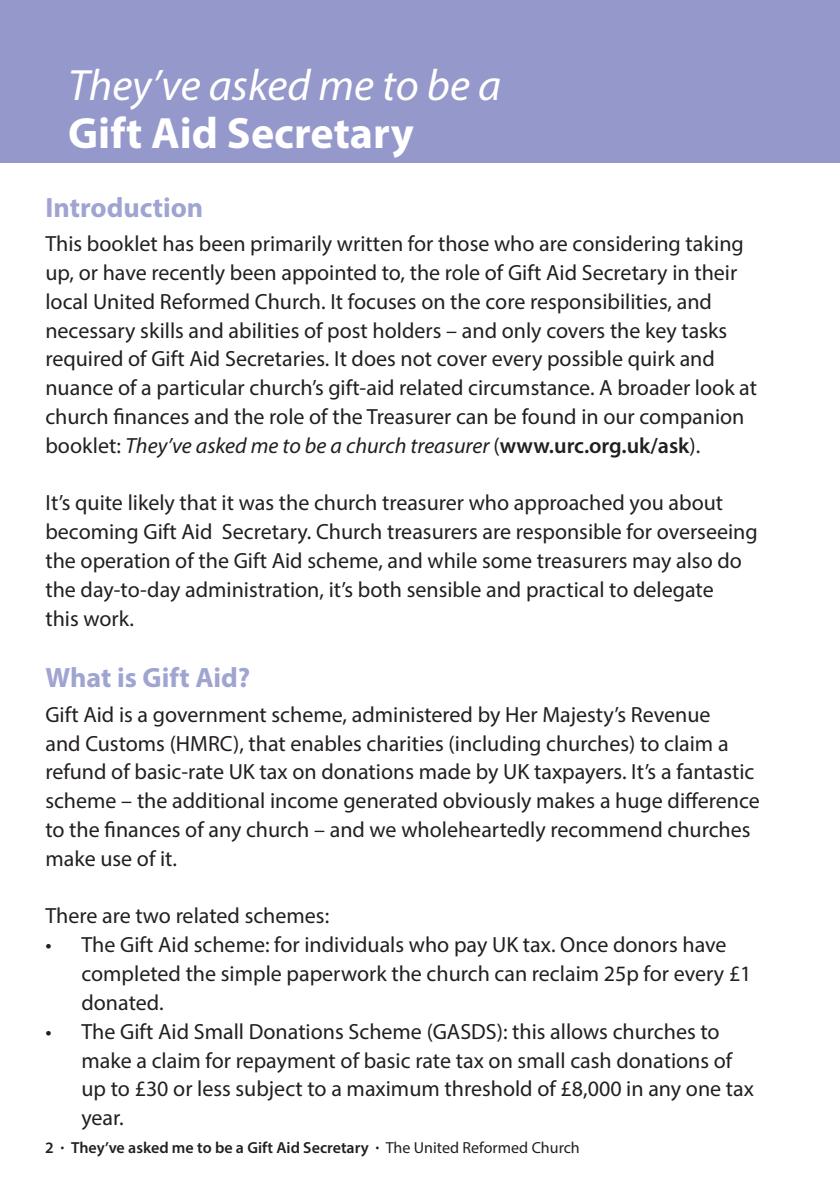
<style>
.page{position:relative;width:840px;height:1191px;background:#fff}
.page>*{position:absolute;margin:0;border:0;box-sizing:border-box;transform-origin:0 0}
.Section_heading{font:italic 44px/48px "Myriad Pro";color:#fff}
.Sub_heading{font:700 28px "Myriad Pro";color:#9fa4d1}
.Body_copy{font:22px/28.8px "Myriad Pro";color:#231f20}
.t1{font:600 16px "Myriad Pro";color:#231f20}
.s1{font-weight:700;font-style:normal}
.s2{font-style:italic}
.s3{font-weight:600}
.s4{font-weight:400}
</style>
<div class="page">
<div style="left:0;top:0;width:839px;height:162px;background:#9598cb"></div>
<p class="Section_heading" style="left:68px;top:60px;width:434px">They’ve asked me to be a<br><span class="s1">Gift Aid Secretary</span></p>
<p class="Sub_heading" style="left:45px;top:189px;width:159px">Introduction</p>
<p class="Body_copy" style="left:45px;top:229px;width:712px">This booklet has been primarily written for those who are considering taking up, or have recently been appointed to, the role of Gift Aid Secretary in their local United Reformed Church. It focuses on the core responsibilities, and necessary skills and abilities of post holders – and only covers the key tasks required of Gift Aid Secretaries. It does not cover every possible quirk and nuance of a particular church’s gift-aid related circumstance. A broader look at church finances and the role of the Treasurer can be found in our companion booklet: <span class="s2">They’ve asked me to be a church treasurer</span> (<span class="s3">www.urc.org.uk/ask</span>).</p>
<p class="Body_copy" style="left:45px;top:488px;width:713px">It’s quite likely that it was the church treasurer who approached you about becoming Gift Aid Secretary. Church treasurers are responsible for overseeing the operation of the Gift Aid scheme, and while some treasurers may also do the day-to-day administration, it’s both sensible and practical to delegate<br>this work.</p>
<p class="Sub_heading" style="left:45px;top:659px;width:206px">What is Gift Aid?</p>
<p class="Body_copy" style="left:45px;top:699px;width:715px">Gift Aid is a government scheme, administered by Her Majesty’s Revenue<br>and Customs (HMRC), that enables charities (including churches) to claim a refund of basic-rate UK tax on donations made by UK taxpayers. It’s a fantastic scheme – the additional income generated obviously makes a huge difference to the finances of any church – and we wholeheartedly recommend churches make use of it.</p>
<p class="Body_copy" style="left:45px;top:901px;width:285px">There are two related schemes:</p>
<p class="Body_copy" style="left:81px;top:930px;width:671px;text-indent:-36px">• The Gift Aid scheme: for individuals who pay UK tax. Once donors have completed the simple paperwork the church can reclaim 25p for every £1 donated.</p>
<p class="Body_copy" style="left:81px;top:1016px;width:673px;text-indent:-36px">• The Gift Aid Small Donations Scheme (GASDS): this allows churches to make a claim for repayment of basic rate tax on small cash donations of up to £30 or less subject to a maximum threshold of £8,000 in any one tax year.</p>
<p class="t1" style="left:45px;top:1137px;width:536px">2 · They’ve asked me to be a Gift Aid Secretary · <span class="s4">The United Reformed Church</span></p>
</div>
